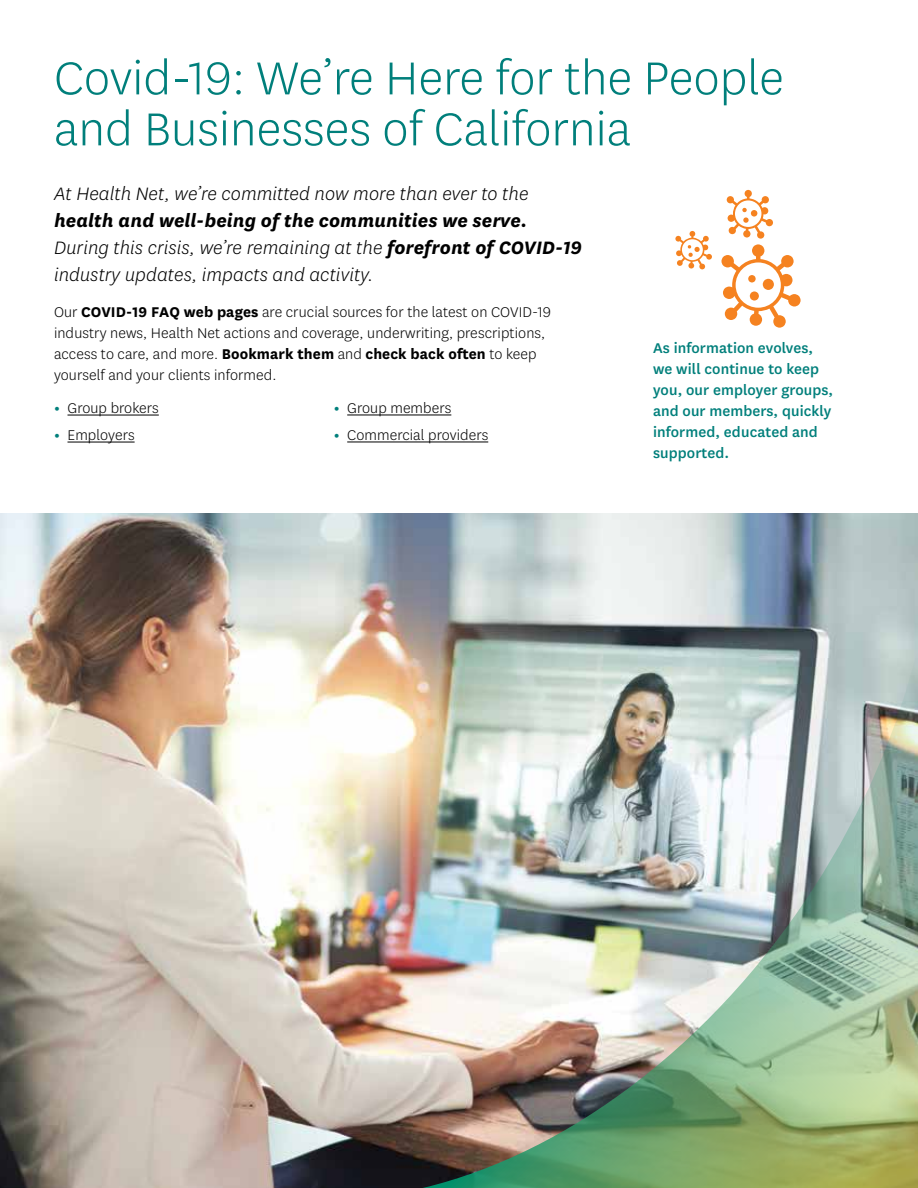
<style>
.page{position:relative;width:918px;height:1188px;background:#fff}
.page>*{position:absolute;margin:0;border:0;box-sizing:border-box;transform-origin:0 0}
.t1{font:300 54px/51px "Centene Sans";color:#007f7b}
.t2{font:italic 300 21px/27px "Centene Sans";letter-spacing:.005em;color:#000}
.t3{font:300 16.5px/21px "Centene Sans";letter-spacing:.005em;color:#000}
.t4{font:500 16.5px/21px "Centene Sans";letter-spacing:.005em;color:#007f7b}
.s1{font-weight:700}
.s2{font-weight:700;color:#007f7b}
</style>
<div class="page">
<hr style="left:347px;top:415px;width:104px;height:1px;background:#000">
<hr style="left:347px;top:442px;width:141px;height:1px;background:#000">
<hr style="left:68px;top:415px;width:91px;height:1px;background:#000">
<hr style="left:68px;top:442px;width:67px;height:1px;background:#000">
<svg style="left:675px;top:231px;width:37px;height:38px"></svg>
<svg style="left:721px;top:190px;width:80px;height:138px"></svg>
<img style="left:0;top:513px;width:918px;height:675px">
<img style="left:409px;top:646px;width:509px;height:542px">
<h2 class="t1" style="left:54px;top:51px;width:731px">Covid-19: We’re Here for the People and Businesses of California</h2>
<p class="t2" style="left:54px;top:180px;width:476px">At Health Net, we’re committed now more than ever to the <span class="s1">health and well-being of the communities we serve.</span></p>
<h3 class="t2" style="left:54px;top:234px;width:530px">During this crisis, we’re remaining at the <span class="s1">forefront of COVID-19 </span>industry updates, impacts and activity.</h3>
<p class="t3" style="left:54px;top:301px;width:499px">Our <span class="s1">COVID-19 FAQ web pages</span> are crucial sources for the latest on COVID-19 industry news, Health Net actions and coverage, underwriting, prescriptions, access to care, and more. <span class="s1">Bookmark them</span> and <span class="s1">check back often</span> to keep yourself and your clients informed.</p>
<p class="t3" style="left:54px;top:397px;width:106px"><span class="s2">•</span> Group brokers</p>
<p class="t3" style="left:54px;top:424px;width:82px"><span class="s2">•</span> Employers</p>
<p class="t3" style="left:334px;top:397px;width:119px"><span class="s2">•</span> Group members</p>
<p class="t3" style="left:334px;top:424px;width:156px"><span class="s2">•</span> Commercial providers</p>
<p class="t4" style="left:653px;top:337px;width:182px">As information evolves, we will continue to keep you, our employer groups, and our members, quickly informed, educated and supported.</p>
</div>
